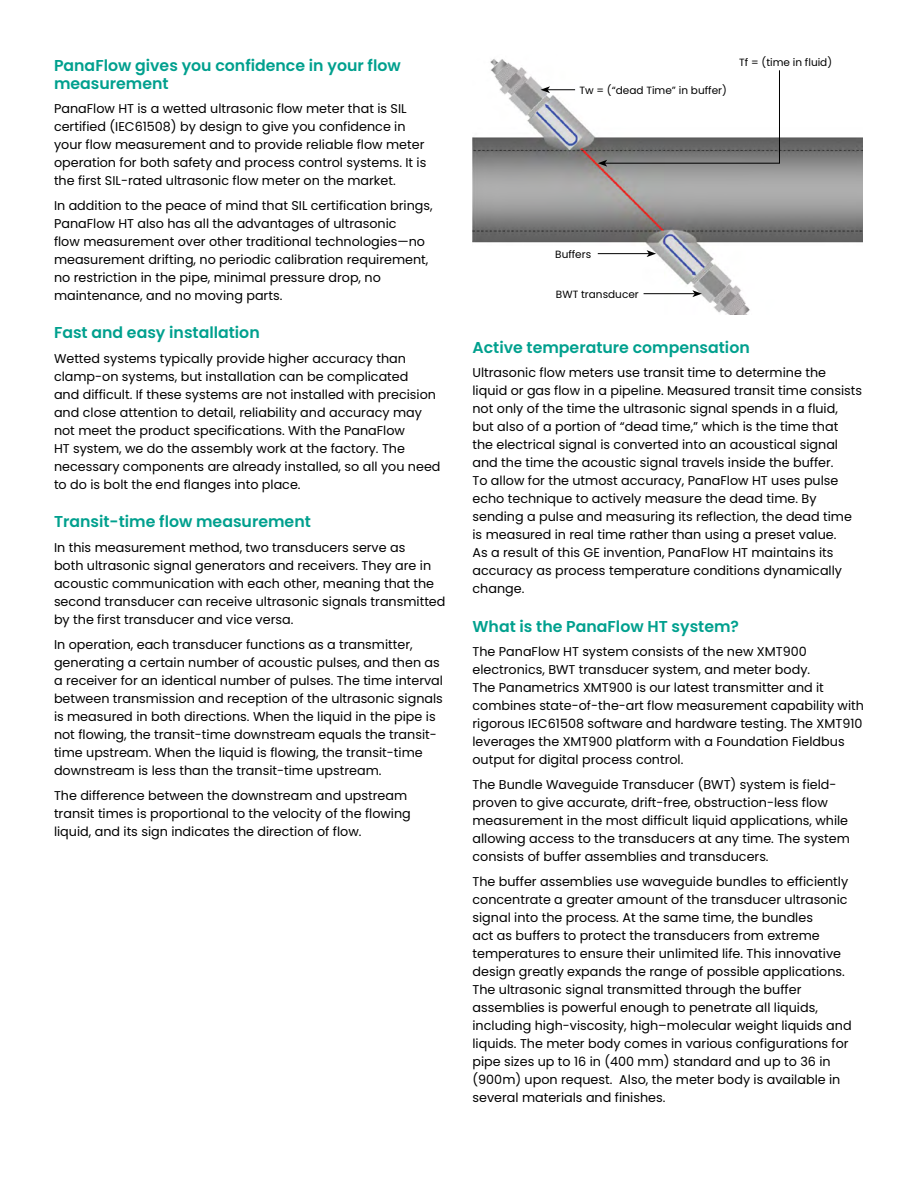
<style>
.page{position:relative;width:918px;height:1188px;background:#fff}
.page>*{position:absolute;margin:0;border:0;box-sizing:border-box;transform-origin:0 0}
.t1{font:600 15.75px/18px "Poppins";color:#00a08e}
.t2{font:12.75px/18px "Poppins";color:#000}
.t3{font:10.5px "Poppins";color:#000}
</style>
<div class="page">
<img style="left:472px;top:59px;width:391px;height:255px">
<svg style="left:598px;top:70px;width:182px;height:97px"></svg>
<svg style="left:541px;top:86px;width:34px;height:7px"></svg>
<hr style="left:598px;top:253px;width:51px;height:1px;background:#000">
<svg style="left:647px;top:250px;width:9px;height:7px"></svg>
<hr style="left:644px;top:293px;width:51px;height:1px;background:#000">
<svg style="left:692px;top:290px;width:10px;height:7px"></svg>
<p class="t1" style="left:54px;top:56px;width:348px">PanaFlow gives you confidence in your flow measurement</p>
<p class="t2" style="left:54px;top:100px;width:374px">PanaFlow HT is a wetted ultrasonic flow meter that is SIL certified (IEC61508) by design to give you confidence in your flow measurement and to provide reliable flow meter operation for both safety and process control systems. It is the first SIL-rated ultrasonic flow meter on the market.</p>
<p class="t2" style="left:54px;top:197px;width:380px">In addition to the peace of mind that SIL certification brings, PanaFlow HT also has all the advantages of ultrasonic<br>flow measurement over other traditional technologies—no measurement drifting, no periodic calibration requirement, no restriction in the pipe, minimal pressure drop, no maintenance, and no moving parts.</p>
<p class="t1" style="left:54px;top:324px;width:207px">Fast and easy installation</p>
<p class="t2" style="left:54px;top:350px;width:388px">Wetted systems typically provide higher accuracy than clamp-on systems, but installation can be complicated<br>and difficult. If these systems are not installed with precision and close attention to detail, reliability and accuracy may not meet the product specifications. With the PanaFlow<br>HT system, we do the assembly work at the factory. The necessary components are already installed, so all you need to do is bolt the end flanges into place.</p>
<p class="t1" style="left:54px;top:513px;width:258px">Transit-time flow measurement</p>
<p class="t2" style="left:54px;top:539px;width:393px">In this measurement method, two transducers serve as<br>both ultrasonic signal generators and receivers. They are in acoustic communication with each other, meaning that the second transducer can receive ultrasonic signals transmitted by the first transducer and vice versa.</p>
<p class="t2" style="left:54px;top:635px;width:391px">In operation, each transducer functions as a transmitter, generating a certain number of acoustic pulses, and then as a receiver for an identical number of pulses. The time interval between transmission and reception of the ultrasonic signals is measured in both directions. When the liquid in the pipe is not flowing, the transit-time downstream equals the transit&shy;time upstream. When the liquid is flowing, the transit-time downstream is less than the transit-time upstream.</p>
<p class="t2" style="left:54px;top:786px;width:358px">The difference between the downstream and upstream transit times is proportional to the velocity of the flowing liquid, and its sign indicates the direction of flow.</p>
<p class="t3" style="left:579px;top:85px;width:149px">Tw = (“dead Time” in buffer)</p>
<p class="t3" style="left:739px;top:56px;width:94px">Tf = (time in fluid)</p>
<p class="t3" style="left:555px;top:249px;width:37px">Buffers</p>
<p class="t3" style="left:556px;top:288px;width:84px">BWT transducer</p>
<p class="t1" style="left:472px;top:338px;width:279px">Active temperature compensation</p>
<p class="t2" style="left:472px;top:364px;width:391px">Ultrasonic flow meters use transit time to determine the liquid or gas flow in a pipeline. Measured transit time consists not only of the time the ultrasonic signal spends in a fluid, but also of a portion of “dead time,” which is the time that the electrical signal is converted into an acoustical signal and the time the acoustic signal travels inside the buffer.<br>To allow for the utmost accuracy, PanaFlow HT uses pulse echo technique to actively measure the dead time. By sending a pulse and measuring its reflection, the dead time is measured in real time rather than using a preset value.<br>As a result of this GE invention, PanaFlow HT maintains its accuracy as process temperature conditions dynamically change.</p>
<p class="t1" style="left:472px;top:617px;width:268px">What is the PanaFlow HT system?</p>
<p class="t2" style="left:472px;top:643px;width:393px">The PanaFlow HT system consists of the new XMT900 electronics, BWT transducer system, and meter body.<br>The Panametrics XMT900 is our latest transmitter and it combines state-of-the-art flow measurement capability with rigorous IEC61508 software and hardware testing. The XMT910 leverages the XMT900 platform with a Foundation Fieldbus output for digital process control.</p>
<p class="t2" style="left:472px;top:776px;width:379px">The Bundle Waveguide Transducer (BWT) system is field&shy;proven to give accurate, drift-free, obstruction-less flow measurement in the most difficult liquid applications, while allowing access to the transducers at any time. The system consists of buffer assemblies and transducers.</p>
<p class="t2" style="left:472px;top:873px;width:381px">The buffer assemblies use waveguide bundles to efficiently concentrate a greater amount of the transducer ultrasonic signal into the process. At the same time, the bundles<br>act as buffers to protect the transducers from extreme temperatures to ensure their unlimited life. This innovative design greatly expands the range of possible applications.<br>The ultrasonic signal transmitted through the buffer assemblies is powerful enough to penetrate all liquids, including high-viscosity, high–molecular weight liquids and liquids. The meter body comes in various configurations for pipe sizes up to 16 in (400 mm) standard and up to 36 in (900m) upon request. Also, the meter body is available in several materials and finishes.</p>
</div>
